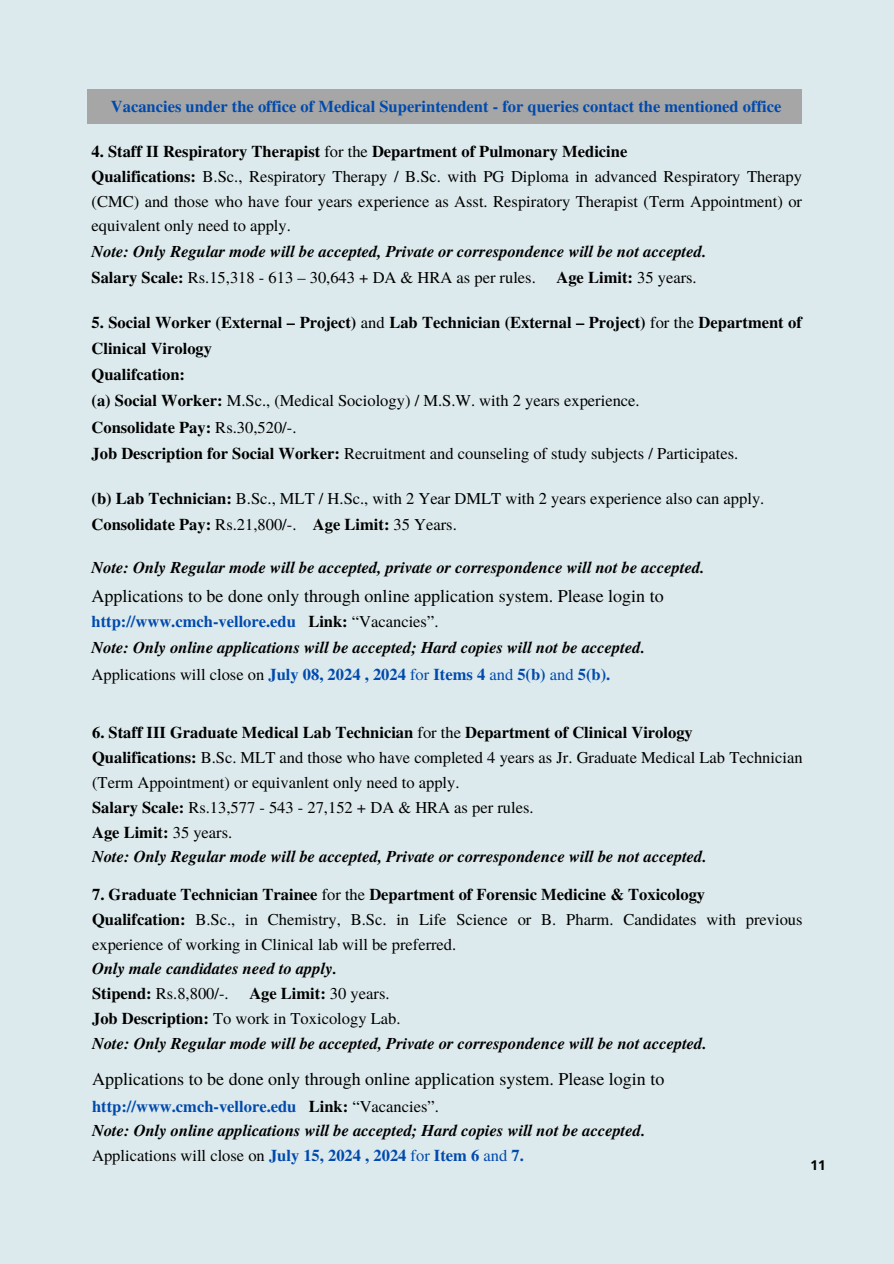
<style>
.page{position:relative;width:894px;height:1264px;background:#fff}
.page>*{position:absolute;margin:0;border:0;box-sizing:border-box;transform-origin:0 0}
.t1{font:18px "Te X Gyre Termes";color:#000}
.t2{font:16.5px/24.5px "Te X Gyre Termes";color:#000}
.t3{font:italic 700 16.5px "Te X Gyre Termes";color:#000}
.t4{font:700 16.5px/26.2px "Te X Gyre Termes";color:#000}
.t5{font:700 16.5px "Te X Gyre Termes";color:#004aad}
.t6{font:700 13.5px "Open Sans";color:#000}
.s1{font-weight:400}
.s2{font-weight:700}
.s3{color:#000}
.s4{font-weight:400;color:#000}
.s5{font-weight:700;color:#004aad}
.s6{color:#004aad}
</style>
<div class="page">
<div style="left:0;top:0;width:893px;height:1263px;background:#ddeaed"></div>
<div style="left:87px;top:89px;width:714px;height:35px;background:#a6a6a6"></div>
<p class="t5" style="left:111px;top:93px;width:671px">Vacancies under the office of Medical Superintendent - for queries contact the mentioned office</p>
<p class="t4" style="left:91px;top:137px;width:537px">4. Staff II Respiratory Therapist <span class="s1">for the</span> Department of Pulmonary Medicine</p>
<p class="t2" style="left:91px;top:164px;width:711px;text-align:justify"><span class="s2">Qualifications:</span> B.Sc., Respiratory Therapy / B.Sc. with PG Diploma in advanced Respiratory Therapy (CMC) and those who have four years experience as Asst. Respiratory Therapist (Term Appointment) or equivalent only need to apply.</p>
<p class="t3" style="left:91px;top:239px;width:616px">Note: Only Regular mode will be accepted, Private or correspondence will be not accepted.</p>
<p class="t2" style="left:91px;top:264px;width:445px"><span class="s2">Salary Scale:</span> Rs.15,318 - 613 – 30,643 + DA &amp; HRA as per rules.</p>
<p class="t4" style="left:556px;top:263px;width:142px">Age Limit: <span class="s1">35 years.</span></p>
<p class="t4" style="left:91px;top:308px;width:711px">5. Social Worker (External – Project) <span class="s1">and</span> Lab Technician (External – Project) <span class="s1">for the</span> Department of<br>Clinical Virology</p>
<p class="t4" style="left:91px;top:360px;width:95px">Qualifcation:</p>
<p class="t2" style="left:91px;top:388px;width:549px"><span class="s2">(a) Social Worker:</span> M.Sc., (Medical Sociology) / M.S.W. with 2 years experience.</p>
<p class="t4" style="left:91px;top:413px;width:206px">Consolidate Pay: <span class="s1">Rs.30,520/-.</span></p>
<p class="t2" style="left:91px;top:440px;width:648px"><span class="s2">Job Description for Social Worker:</span> Recruitment and counseling of study subjects / Participates.</p>
<p class="t2" style="left:91px;top:485px;width:674px"><span class="s2">(b) Lab Technician:</span> B.Sc., MLT / H.Sc., with 2 Year DMLT with 2 years experience also can apply.</p>
<p class="t4" style="left:91px;top:510px;width:367px">Consolidate Pay: <span class="s1">Rs.21,800/-.</span> Age Limit: <span class="s1">35 Years.</span></p>
<p class="t3" style="left:91px;top:555px;width:614px">Note: Only Regular mode will be accepted, private or correspondence will not be accepted.</p>
<p class="t1" style="left:91px;top:582px;width:573px">Applications to be done only through online application system. Please login to</p>
<p class="t5" style="left:91px;top:608px;width:348px">http://www.cmch-vellore.edu <span class="s3">Link:</span> <span class="s4">“Vacancies”.</span></p>
<p class="t3" style="left:91px;top:635px;width:554px">Note: Only online applications will be accepted; Hard copies will not be accepted.</p>
<p class="t5" style="left:91px;top:661px;width:520px"><span class="s4">Applications will close on</span> July 08, 2024 , 2024 <span class="s1">for</span> Items 4 <span class="s1">and</span> 5(b) <span class="s1">and</span> 5(b).</p>
<p class="t4" style="left:92px;top:718px;width:602px">6. Staff III Graduate Medical Lab Technician <span class="s1">for the</span> Department of Clinical Virology</p>
<p class="t2" style="left:92px;top:744px;width:711px"><span class="s2">Qualifications:</span> B.Sc. MLT and those who have completed 4 years as Jr. Graduate Medical Lab Technician (Term Appointment) or equivanlent only need to apply.</p>
<p class="t2" style="left:92px;top:794px;width:443px"><span class="s2">Salary Scale:</span> Rs.13,577 - 543 - 27,152 + DA &amp; HRA as per rules.</p>
<p class="t4" style="left:92px;top:818px;width:142px">Age Limit: <span class="s1">35 years.</span></p>
<p class="t3" style="left:92px;top:844px;width:615px">Note: Only Regular mode will be accepted, Private or correspondence will be not accepted.</p>
<p class="t4" style="left:92px;top:880px;width:614px">7. Graduate Technician Trainee <span class="s1">for the</span> Department of Forensic Medicine &amp; Toxicology</p>
<p class="t2" style="left:92px;top:906px;width:711px"><span class="s2">Qualifcation:</span> B.Sc., in Chemistry, B.Sc. in Life Science or B. Pharm. Candidates with previous experience of working in Clinical lab will be preferred.</p>
<p class="t3" style="left:92px;top:956px;width:246px">Only male candidates need to apply.</p>
<p class="t2" style="left:92px;top:980px;width:299px"><span class="s2">Stipend:</span> Rs.8,800/-. <span class="s2">Age Limit:</span> 30 years.</p>
<p class="t2" style="left:92px;top:1005px;width:310px"><span class="s2">Job Description:</span> To work in Toxicology Lab.</p>
<p class="t3" style="left:92px;top:1030px;width:615px">Note: Only Regular mode will be accepted, Private or correspondence will be not accepted.</p>
<p class="t1" style="left:92px;top:1066px;width:573px">Applications to be done only through online application system. Please login to</p>
<p class="t5" style="left:92px;top:1093px;width:348px">http://www.cmch-vellore.edu <span class="s3">Link:</span> <span class="s4">“Vacancies”.</span></p>
<p class="t3" style="left:92px;top:1118px;width:554px">Note: Only online applications will be accepted; Hard copies will not be accepted.</p>
<p class="t2" style="left:92px;top:1142px;width:433px">Applications will close on <span class="s5">July 15, 2024 , 2024</span> <span class="s6">for</span> <span class="s5">Item 6</span> <span class="s6">and</span> <span class="s5">7.</span></p>
<h1 class="t6" style="left:810px;top:1155px;width:17px">11</h1>
</div>
